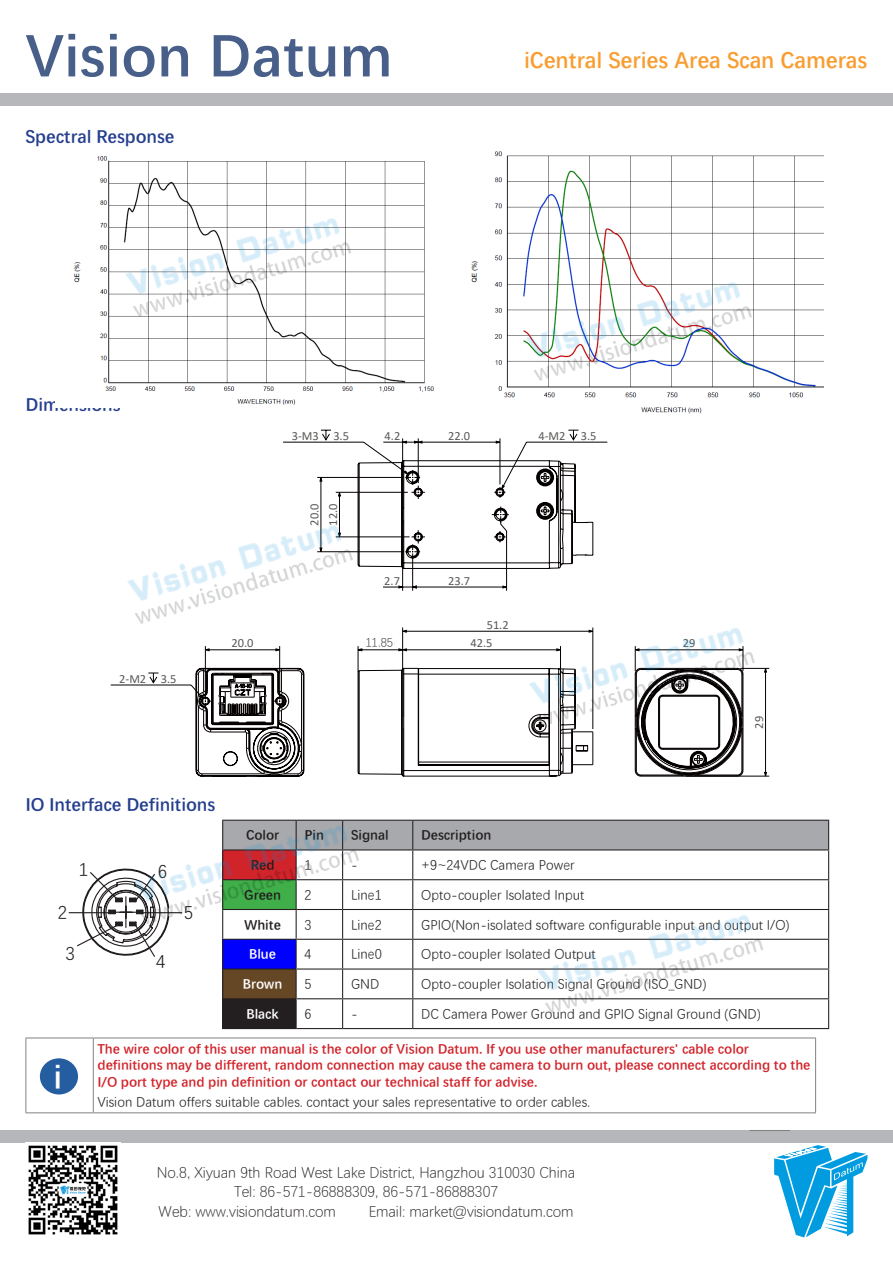
<style>
.page{position:relative;width:893px;height:1263px;background:#fff}
.page>*{position:absolute;margin:0;border:0;box-sizing:border-box;transform-origin:0 0}
.t1{font:700 60px "Deng Xian";color:#485f89}
.t2{font:700 33px "Deng Xian";color:#fff}
.t3{font:700 22.5px "Deng Xian";letter-spacing:-.005em;color:#f99d31}
.t4{font:18.15px "Deng Xian";color:#231f20}
.t5{font:700 18px "Deng Xian";color:#253f8e}
.t6{font:300 15px "Deng Xian";color:#231f20}
.t7{font:13.5px "Deng Xian";color:#231f20}
.t8{font:700 13.5px/16.2px "Deng Xian";color:#d1232a}
.t9{font:700 13.5px "Deng Xian";color:#231f20}
.t10{font:700 13.5px "Deng Xian";color:#fff}
.t11{font:12.45px/18.6px "Calibri";color:#595957}
.t12{font:300 12px "Deng Xian";color:#231f20}
</style>
<div class="page">
<img style="left:0;top:93px;width:892px;height:1145px">
<p class="t1" style="left:26px;top:15px;width:369px">Vision Datum</p>
<p class="t5" style="left:26px;top:124px;width:150px">Spectral Response</p>
<p class="t5" style="left:26px;top:392px;width:97px">Dimensions</p>
<p class="t3" style="left:524px;top:44px;width:345px">iCentral Series Area Scan Cameras</p>
<p class="t11" style="left:119px;top:669px;width:59px">2-M2 3.5</p>
<p class="t11" style="left:231px;top:634px;width:24px">20.0</p>
<p class="t11" style="left:292px;top:426px;width:59px">3-M3 3.5</p>
<p class="t11" style="left:385px;top:426px;width:17px">4.2</p>
<p class="t11" style="left:448px;top:426px;width:24px">22.0</p>
<p class="t11" style="left:538px;top:426px;width:60px">4-M2 3.5</p>
<p class="t11" style="left:305px;top:526px;width:24px;rotate:-90deg">20.0<br>12.0</p>
<p class="t11" style="left:384px;top:571px;width:17px">2.7</p>
<p class="t11" style="left:448px;top:571px;width:24px">23.7</p>
<p class="t11" style="left:487px;top:615px;width:24px">51.2</p>
<p class="t12" style="left:366px;top:635px;width:29px">11.85</p>
<p class="t11" style="left:366px;top:634px;width:30px">12.10</p>
<p class="t11" style="left:471px;top:634px;width:24px">42.5</p>
<p class="t5" style="left:26px;top:792px;width:191px">IO Interface Definitions</p>
<p class="t11" style="left:683px;top:634px;width:14px">29</p>
<p class="t11" style="left:749px;top:728px;width:14px;rotate:-90deg">29</p>
<h3 class="t4" style="left:79px;top:858px;width:11px">1</h3>
<h3 class="t4" style="left:58px;top:901px;width:11px">2</h3>
<h3 class="t4" style="left:65px;top:941px;width:11px">3</h3>
<p class="t2" style="left:54px;top:1054px;width:10px">i</p>
<p class="t9" style="left:246px;top:826px;width:35px">Color</p>
<p class="t9" style="left:305px;top:826px;width:21px">Pin</p>
<p class="t9" style="left:351px;top:826px;width:39px">Signal</p>
<p class="t9" style="left:421px;top:826px;width:71px">Description</p>
<p class="t9" style="left:251px;top:856px;width:25px">Red</p>
<p class="t7" style="left:305px;top:856px;width:9px">1</p>
<p class="t7" style="left:351px;top:856px;width:8px">-</p>
<p class="t7" style="left:421px;top:856px;width:155px">+9~24VDC Camera Power</p>
<p class="t9" style="left:244px;top:885px;width:38px">Green</p>
<p class="t7" style="left:305px;top:886px;width:9px">2</p>
<p class="t7" style="left:351px;top:886px;width:32px">Line1</p>
<p class="t7" style="left:421px;top:886px;width:165px">Opto-coupler Isolated Input</p>
<p class="t9" style="left:244px;top:915px;width:38px">White</p>
<p class="t7" style="left:305px;top:916px;width:9px">3</p>
<p class="t7" style="left:351px;top:916px;width:32px">Line2</p>
<p class="t7" style="left:421px;top:916px;width:370px">GPIO(Non-isolated software configurable input and output I/O)</p>
<p class="t10" style="left:249px;top:945px;width:28px">Blue</p>
<p class="t7" style="left:305px;top:945px;width:9px">4</p>
<p class="t7" style="left:351px;top:945px;width:32px">Line0</p>
<p class="t7" style="left:421px;top:945px;width:176px">Opto-coupler Isolated Output</p>
<p class="t10" style="left:243px;top:975px;width:41px">Brown</p>
<p class="t7" style="left:305px;top:975px;width:9px">5</p>
<p class="t7" style="left:351px;top:975px;width:30px">GND</p>
<p class="t7" style="left:421px;top:975px;width:287px">Opto-coupler Isolation Signal Ground (ISO_GND)</p>
<p class="t10" style="left:247px;top:1004px;width:34px">Black</p>
<p class="t7" style="left:305px;top:1005px;width:9px">6</p>
<p class="t7" style="left:351px;top:1005px;width:8px">-</p>
<p class="t7" style="left:421px;top:1005px;width:341px">DC Camera Power Ground and GPIO Signal Ground (GND)</p>
<p class="t8" style="left:98px;top:1040px;width:714px">The wire color of this user manual is the color of Vision Datum. If you use other manufacturers' cable color definitions may be different, random connection may cause the camera to burn out, please connect according to the<br>I/O port type and pin definition or contact our technical staff for advise.</p>
<p class="t7" style="left:98px;top:1093px;width:494px">Vision Datum offers suitable cables. contact your sales representative to order cables.</p>
<h3 class="t4" style="left:158px;top:859px;width:11px">6</h3>
<h3 class="t4" style="left:184px;top:901px;width:11px">5</h3>
<h3 class="t4" style="left:156px;top:950px;width:11px">4</h3>
<p class="t6" style="left:157px;top:1163px;width:420px">No.8, Xiyuan 9th Road West Lake District, Hangzhou 310030 China</p>
<p class="t6" style="left:234px;top:1182px;width:266px">Tel: 86-571-86888309, 86-571-86888307</p>
<p class="t6" style="left:159px;top:1202px;width:179px">Web: www.visiondatum.com</p>
<p class="t6" style="left:369px;top:1202px;width:206px">Email: market@visiondatum.com</p>
</div>
